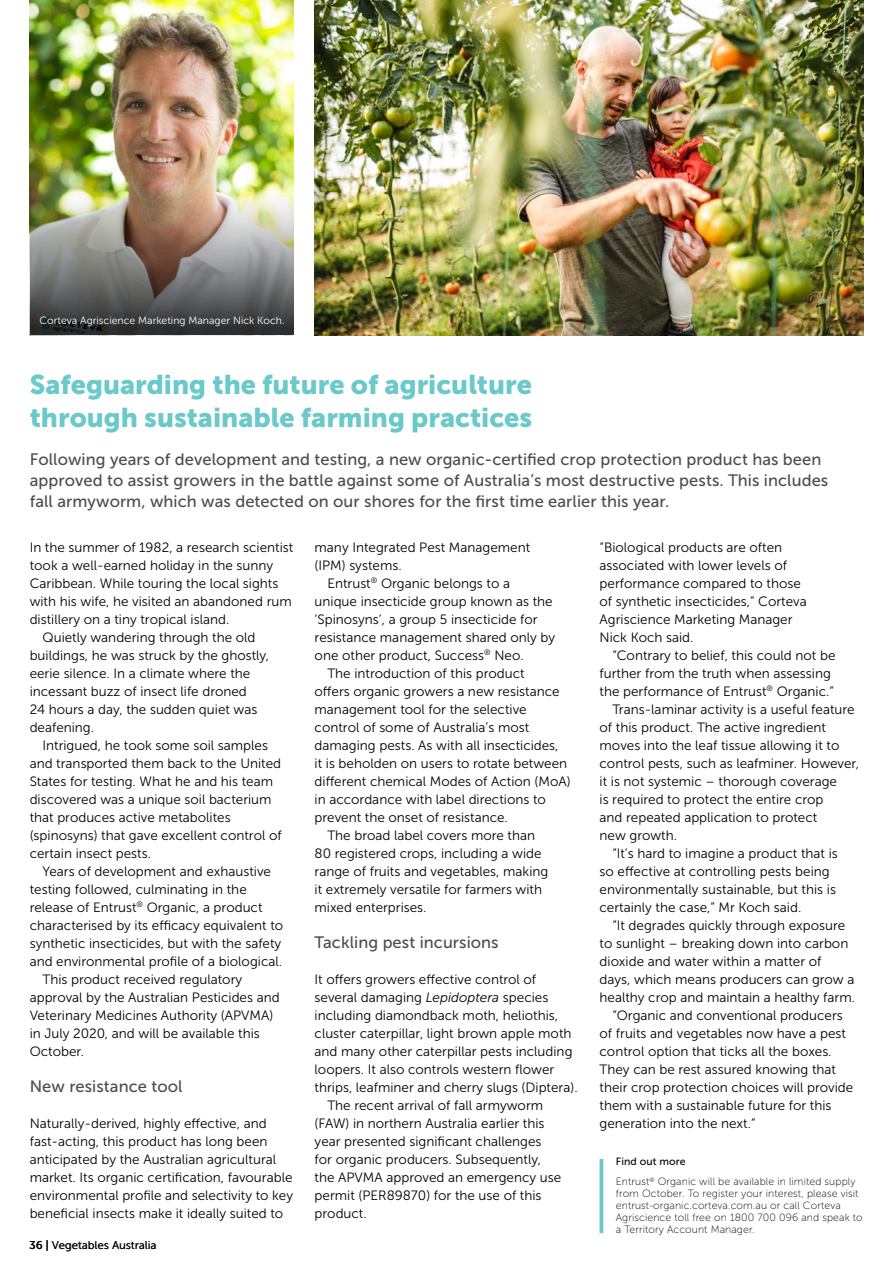
<style>
.page{position:relative;width:893px;height:1263px;background:#fff}
.page>*{position:absolute;margin:0;border:0;box-sizing:border-box;transform-origin:0 0}
.Heading{font:27px/33px "Museo Sans 900";color:#6ac9c9}
.Stand_First{font:16.5px/21px "Museo Sans 500";letter-spacing:.005em;color:#4d4d4f}
.Sub_Heading{font:16.5px "Museo Sans 500";letter-spacing:.005em;color:#4d4d4f}
.Body{font:13.5px/18px "Museo Sans 300";color:#000}
.First_Paragraph{font:13.5px/18px "Museo Sans 300";color:#000}
.t1{font:11.25px "Museo Sans 300";letter-spacing:.01em;color:#000}
.Info{font:10.5px/12px "Museo Sans 100";letter-spacing:.01em;color:#000}
.Image_Caption{font:10.5px "Museo Sans 300";color:#fff}
.Info_Heading{font:10.5px "Museo Sans 500";letter-spacing:.01em;color:#000}
.s1{font-family:"Museo Sans 500"}
.s2{font-style:italic}
</style>
<div class="page">
<hr style="left:600px;top:1159px;width:3px;height:74px;background:#6ac9c9">
<img style="left:29px;top:0;width:264px;height:335px">
<img style="left:315px;top:0;width:548px;height:335px">
<img style="left:30px;top:183px;width:263px;height:152px">
<hr style="left:892px;top:547px;width:1px;height:95px;background:#000">
<p class="Image_Caption" style="left:40px;top:314px;width:247px">Corteva Agriscience Marketing Manager Nick Koch.</p>
<p class="Heading" style="left:30px;top:367px;width:504px">Safeguarding the future of agriculture through sustainable farming practices</p>
<p class="Stand_First" style="left:30px;top:449px;width:800px">Following years of development and testing, a new organic-certified crop protection product has been approved to assist growers in the battle against some of Australia’s most destructive pests. This includes fall armyworm, which was detected on our shores for the first time earlier this year.</p>
<p class="First_Paragraph" style="left:30px;top:538px;width:265px">In the summer of 1982, a research scientist took a well-earned holiday in the sunny Caribbean. While touring the local sights with his wife, he visited an abandoned rum distillery on a tiny tropical island.</p>
<p class="Body" style="left:30px;top:628px;width:241px;text-indent:13px">Quietly wandering through the old buildings, he was struck by the ghostly, eerie silence. In a climate where the incessant buzz of insect life droned<br>24 hours a day, the sudden quiet was deafening.</p>
<p class="Body" style="left:30px;top:736px;width:254px;text-indent:13px">Intrigued, he took some soil samples and transported them back to the United States for testing. What he and his team discovered was a unique soil bacterium that produces active metabolites (spinosyns) that gave excellent control of certain insect pests.</p>
<p class="Body" style="left:30px;top:862px;width:255px;text-indent:13px">Years of development and exhaustive testing followed, culminating in the release of Entrust<sup>®</sup> Organic, a product characterised by its efficacy equivalent to synthetic insecticides, but with the safety and environmental profile of a biological.</p>
<p class="Body" style="left:30px;top:970px;width:251px;text-indent:13px">This product received regulatory approval by the Australian Pesticides and Veterinary Medicines Authority (APVMA) in July 2020, and will be available this October.</p>
<p class="Sub_Heading" style="left:30px;top:1078px;width:154px">New resistance tool</p>
<p class="First_Paragraph" style="left:30px;top:1114px;width:265px">Naturally-derived, highly effective, and fast-acting, this product has long been anticipated by the Australian agricultural market. Its organic certification, favourable environmental profile and selectivity to key beneficial insects make it ideally suited to</p>
<p class="t1" style="left:29px;top:1239px;width:129px"><span class="s1">36 |</span> Vegetables Australia</p>
<p class="First_Paragraph" style="left:315px;top:538px;width:217px">many Integrated Pest Management (IPM) systems.</p>
<p class="Body" style="left:315px;top:574px;width:242px;text-indent:13px">Entrust<sup>®</sup> Organic belongs to a unique insecticide group known as the ‘Spinosyns’, a group 5 insecticide for resistance management shared only by one other product, Success<sup>®</sup> Neo.</p>
<p class="Body" style="left:315px;top:664px;width:257px;text-indent:13px">The introduction of this product<br>offers organic growers a new resistance management tool for the selective control of some of Australia’s most damaging pests. As with all insecticides,<br>it is beholden on users to rotate between different chemical Modes of Action (MoA) in accordance with label directions to prevent the onset of resistance.</p>
<p class="Body" style="left:315px;top:826px;width:235px;text-indent:13px">The broad label covers more than 80 registered crops, including a wide range of fruits and vegetables, making it extremely versatile for farmers with mixed enterprises.</p>
<p class="Sub_Heading" style="left:315px;top:934px;width:186px">Tackling pest incursions</p>
<p class="First_Paragraph" style="left:315px;top:970px;width:265px">It offers growers effective control of several damaging <span class="s2">Lepidoptera</span> species including diamondback moth, heliothis, cluster caterpillar, light brown apple moth and many other caterpillar pests including loopers. It also controls western flower thrips, leafminer and cherry slugs (Diptera).</p>
<p class="Body" style="left:315px;top:1096px;width:248px;text-indent:13px">The recent arrival of fall armyworm (FAW) in northern Australia earlier this year presented significant challenges for organic producers. Subsequently, the APVMA approved an emergency use permit (PER89870) for the use of this product.</p>
<p class="Body" style="left:600px;top:538px;width:209px">“Biological products are often associated with lower levels of performance compared to those of synthetic insecticides,” Corteva<br>Agriscience Marketing Manager<br>Nick Koch said.</p>
<p class="Body" style="left:600px;top:646px;width:237px;text-indent:13px">“Contrary to belief, this could not be further from the truth when assessing the performance of Entrust<sup>®</sup> Organic.”</p>
<p class="Body" style="left:600px;top:700px;width:261px;text-indent:13px">Trans-laminar activity is a useful feature of this product. The active ingredient moves into the leaf tissue allowing it to control pests, such as leafminer. However, it is not systemic – thorough coverage<br>is required to protect the entire crop<br>and repeated application to protect<br>new growth.</p>
<p class="Body" style="left:600px;top:844px;width:240px;text-indent:13px">“It’s hard to imagine a product that is so effective at controlling pests being environmentally sustainable, but this is certainly the case,” Mr Koch said.</p>
<p class="Body" style="left:600px;top:916px;width:257px;text-indent:13px">“It degrades quickly through exposure to sunlight – breaking down into carbon dioxide and water within a matter of days, which means producers can grow a healthy crop and maintain a healthy farm.</p>
<p class="Body" style="left:600px;top:1006px;width:255px;text-indent:13px">“Organic and conventional producers of fruits and vegetables now have a pest control option that ticks all the boxes.<br>They can be rest assured knowing that their crop protection choices will provide them with a sustainable future for this generation into the next.”</p>
<p class="Info_Heading" style="left:616px;top:1155px;width:71px">Find out more</p>
<p class="Info" style="left:616px;top:1176px;width:248px">Entrust<sup>®</sup> Organic will be available in limited supply from October. To register your interest, please visit entrust-organic.corteva.com.au or call Corteva Agriscience toll free on 1800 700 096 and speak to a Territory Account Manager.</p>
</div>
